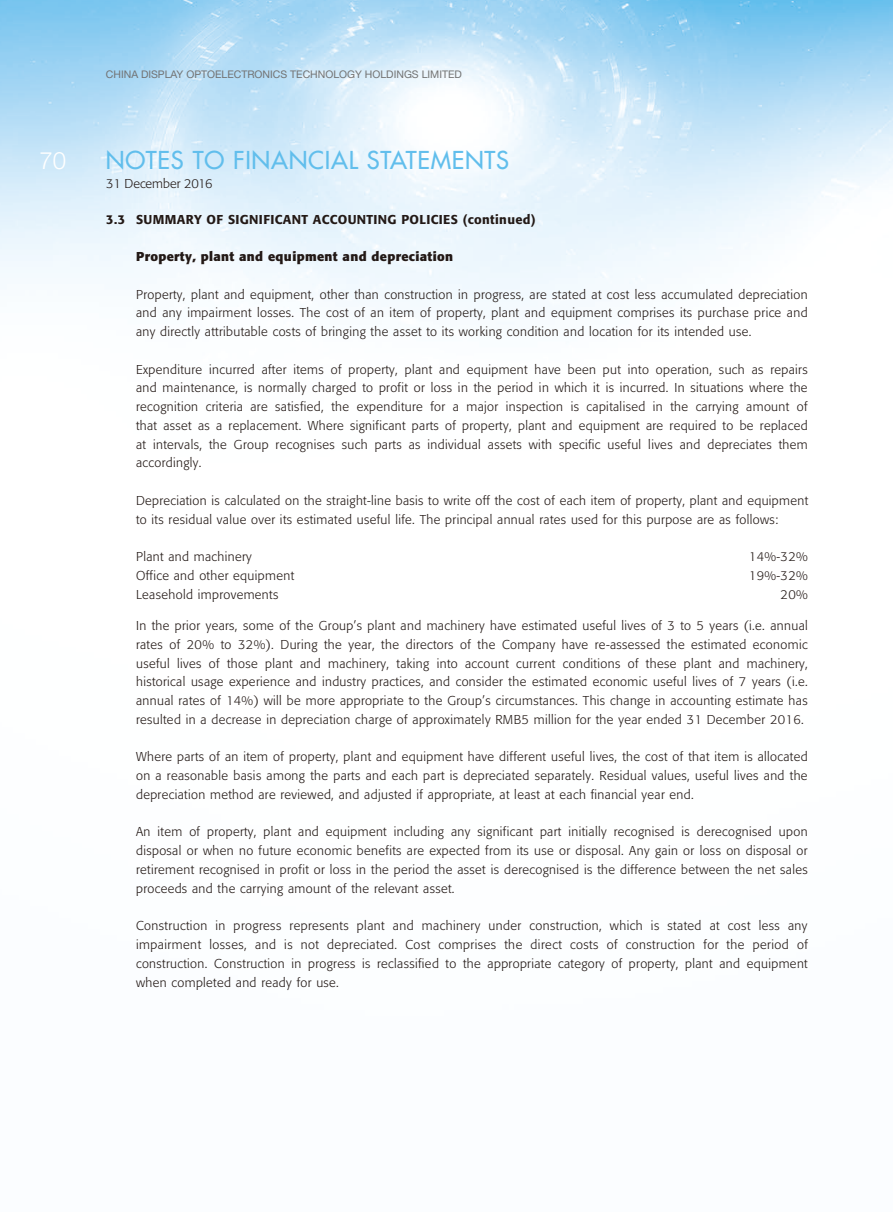
<style>
.page{position:relative;width:893px;height:1212px;background:#fff}
.page>*{position:absolute;margin:0;border:0;box-sizing:border-box;transform-origin:0 0}
.t1{font:500 24px "Futura Std";letter-spacing:.03em;color:#61beec}
.t2{font:300 24px "Helvetica Neue LT Std";color:#fff}
.t3{font:300 12.75px/18.8px "Formata";letter-spacing:.03em;color:#231916;text-align:justify}
.t4{font:500 12.75px "Formata";letter-spacing:.03em;color:#231916}
.t5{font:700 12.75px "Formata";letter-spacing:.03em;color:#231916}
.t6{font:300 12.75px "Formata";color:#231916}
.t7{font:10.5px "Helvetica Neue LT Std";color:#727272}
</style>
<div class="page">
<img style="left:0;top:0;width:893px;height:315px">
<p class="t7" style="left:106px;top:68px;width:358px">CHINA DISPLAY OPTOELECTRONICS TECHNOLOGY HOLDINGS LIMITED</p>
<h1 class="t2" style="left:40px;top:146px;width:28px">70</h1>
<h1 class="t1" style="left:106px;top:145px;width:405px">NOTES TO FINANCIAL STATEMENTS</h1>
<p class="t6" style="left:106px;top:176px;width:108px">31 December 2016</p>
<p class="t4" style="left:106px;top:211px;width:431px">3.3 SUMMARY OF SIGNIFICANT ACCOUNTING POLICIES (continued)</p>
<p class="t5" style="left:136px;top:248px;width:319px">Property, plant and equipment and depreciation</p>
<p class="t3" style="left:136px;top:285px;width:673px">Property, plant and equipment, other than construction in progress, are stated at cost less accumulated depreciation and any impairment losses. The cost of an item of property, plant and equipment comprises its purchase price and any directly attributable costs of bringing the asset to its working condition and location for its intended use.</p>
<p class="t3" style="left:136px;top:360px;width:673px">Expenditure incurred after items of property, plant and equipment have been put into operation, such as repairs and maintenance, is normally charged to profit or loss in the period in which it is incurred. In situations where the recognition criteria are satisfied, the expenditure for a major inspection is capitalised in the carrying amount of that asset as a replacement. Where significant parts of property, plant and equipment are required to be replaced at intervals, the Group recognises such parts as individual assets with specific useful lives and depreciates them accordingly.</p>
<p class="t3" style="left:136px;top:491px;width:674px">Depreciation is calculated on the straight-line basis to write off the cost of each item of property, plant and equipment to its residual value over its estimated useful life. The principal annual rates used for this purpose are as follows:</p>
<p class="t3" style="left:136px;top:547px;width:117px">Plant and machinery</p>
<p class="t3" style="left:749px;top:547px;width:61px">14%-32%</p>
<p class="t3" style="left:136px;top:566px;width:160px">Office and other equipment</p>
<p class="t3" style="left:749px;top:566px;width:61px">19%-32%</p>
<p class="t3" style="left:136px;top:585px;width:144px">Leasehold improvements</p>
<p class="t3" style="left:781px;top:585px;width:29px">20%</p>
<p class="t3" style="left:136px;top:616px;width:673px">In the prior years, some of the Group’s plant and machinery have estimated useful lives of 3 to 5 years (i.e. annual rates of 20% to 32%). During the year, the directors of the Company have re-assessed the estimated economic useful lives of those plant and machinery, taking into account current conditions of these plant and machinery, historical usage experience and industry practices, and consider the estimated economic useful lives of 7 years (i.e. annual rates of 14%) will be more appropriate to the Group’s circumstances. This change in accounting estimate has resulted in a decrease in depreciation charge of approximately RMB5 million for the year ended 31 December 2016.</p>
<p class="t3" style="left:136px;top:748px;width:673px">Where parts of an item of property, plant and equipment have different useful lives, the cost of that item is allocated on a reasonable basis among the parts and each part is depreciated separately. Residual values, useful lives and the depreciation method are reviewed, and adjusted if appropriate, at least at each financial year end.</p>
<p class="t3" style="left:136px;top:823px;width:673px">An item of property, plant and equipment including any significant part initially recognised is derecognised upon disposal or when no future economic benefits are expected from its use or disposal. Any gain or loss on disposal or retirement recognised in profit or loss in the period the asset is derecognised is the difference between the net sales proceeds and the carrying amount of the relevant asset.</p>
<p class="t3" style="left:136px;top:916px;width:673px">Construction in progress represents plant and machinery under construction, which is stated at cost less any impairment losses, and is not depreciated. Cost comprises the direct costs of construction for the period of construction. Construction in progress is reclassified to the appropriate category of property, plant and equipment when completed and ready for use.</p>
</div>
